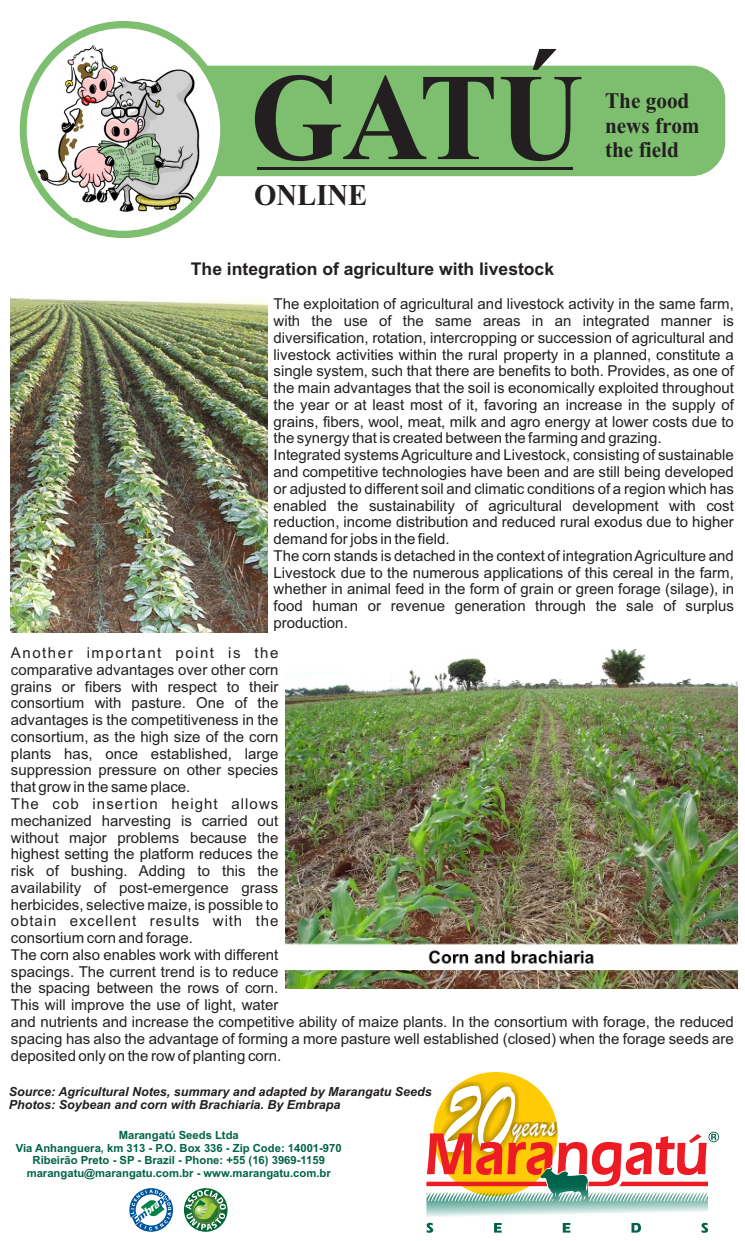
<style>
.page{position:relative;width:745px;height:1241px;background:#fff}
.page>*{position:absolute;margin:0;border:0;box-sizing:border-box;transform-origin:0 0}
.t1{font:700 123.88px "Times New Roman";color:#231f20;scale:.95 1}
.t2{font:107.75px "Brush Script";color:#fff;scale:.74 1}
.t3{font:35px "Brush Script";color:#fff;scale:.74 1}
.t4{font:700 30.12px "Times New Roman";color:#231f20;scale:.95 1}
.t5{font:700 22.25px/24.6px "Times New Roman";color:#231f20;scale:.95 1}
.t6{font:700 17.5px "Arial";color:#231f20}
.t7{font:15px/16.8px "Arial";color:#231f20}
.t8{font:italic 700 12.5px/13.5px "Arial";color:#231f20}
.t9{font:700 11.25px/12.6px "Arial";color:#006349;text-align:center}
</style>
<div class="page">
<div style="left:160px;top:66px;width:564px;height:110px;background:#7dbf6e;border-radius:34px"></div>
<hr style="left:257px;top:166px;width:316px;height:3px;background:#231f20">
<div style="left:20px;top:21px;width:207px;height:217px;background:#7dbf6e;border-radius:50%"></div>
<div style="left:27px;top:28px;width:193px;height:203px;background:#fff;border-radius:50%"></div>
<img style="left:32px;top:41px;width:183px;height:177px">
<svg style="left:433px;top:1071px;width:124px;height:124px"></svg>
<svg style="left:426px;top:1080px;width:292px;height:136px"></svg>
<svg style="left:426px;top:1222px;width:281px;height:10px"></svg>
<svg style="left:129px;top:1188px;width:44px;height:43px"></svg>
<svg style="left:184px;top:1187px;width:43px;height:44px"></svg>
<svg style="left:185px;top:1189px;width:41px;height:40px"></svg>
<img style="left:11px;top:297px;width:256px;height:336px">
<img style="left:285px;top:649px;width:451px;height:339px">
<h1 class="t1" style="left:250px;top:75px;width:352px">GATÚ</h1>
<h3 class="t4" style="left:254px;top:184px;width:121px">ONLINE</h3>
<h3 class="t5" style="left:604px;top:91px;width:101px">The good news from the field</h3>
<p class="t6" style="left:191px;top:262px;width:364px">The integration of agriculture with livestock</p>
<p class="t7" style="left:273px;top:297px;width:462px">The exploitation of agricultural and livestock activity in the same farm, with the use of the same areas in an integrated manner is diversification, rotation, intercropping or succession of agricultural and livestock activities within the rural property in a planned, constitute a single system, such that there are benefits to both. Provides, as one of the main advantages that the soil is economically exploited throughout the year or at least most of it, favoring an increase in the supply of grains, fibers, wool, meat, milk and agro energy at lower costs due to the synergy that is created between the farming and grazing.<br>Integrated systems Agriculture and Livestock, consisting of sustainable and competitive technologies have been and are still being developed or adjusted to different soil and climatic conditions of a region which has enabled the sustainability of agricultural development with cost reduction, income distribution and reduced rural exodus due to higher demand for jobs in the field.<br>The corn stands is detached in the context of integration Agriculture and Livestock due to the numerous applications of this cereal in the farm, whether in animal feed in the form of grain or green forage (silage), in food human or revenue generation through the sale of surplus production.</p>
<p class="t7" style="left:11px;top:645px;width:724px">Another important point is the<br>comparative advantages over other corn<br>grains or fibers with respect to their<br>consortium with pasture. One of the<br>advantages is the competitiveness in the<br>consortium, as the high size of the corn<br>plants has, once established, large<br>suppression pressure on other species<br>that grow in the same place.<br>The cob insertion height allows<br>mechanized harvesting is carried out<br>without major problems because the<br>highest setting the platform reduces the<br>risk of bushing. Adding to this the<br>availability of post-emergence grass<br>herbicides, selective maize, is possible to<br>obtain excellent results with the<br>consortium corn and forage.<br>The corn also enables work with different<br>spacings. The current trend is to reduce<br>the spacing between the rows of corn.<br>This will improve the use of light, water<br>and nutrients and increase the competitive ability of maize plants. In the consortium with forage, the reduced spacing has also the advantage of forming a more pasture well established (closed) when the forage seeds are deposited only on the row of planting corn.</p>
<p class="t8" style="left:9px;top:1085px;width:424px">Source: Agricultural Notes, summary and adapted by Marangatu Seeds<br>Photos: Soybean and corn with Brachiaria. By Embrapa</p>
<p class="t9" style="left:119px;top:1129px;width:122px">Marangatú Seeds Ltda</p>
<p class="t9" style="left:16px;top:1142px;width:327px">Via Anhanguera, km 313 - P.O. Box 336 - Zip Code: 14001-970<br>Ribeirão Preto - SP - Brazil - Phone: +55 (16) 3969-1159 marangatu@marangatu.com.br - www.marangatu.com.br</p>
<h2 class="t2" style="left:442px;top:1087px;width:95px">20</h2>
<h3 class="t3" style="left:512px;top:1114px;width:60px">years</h3>
</div>
